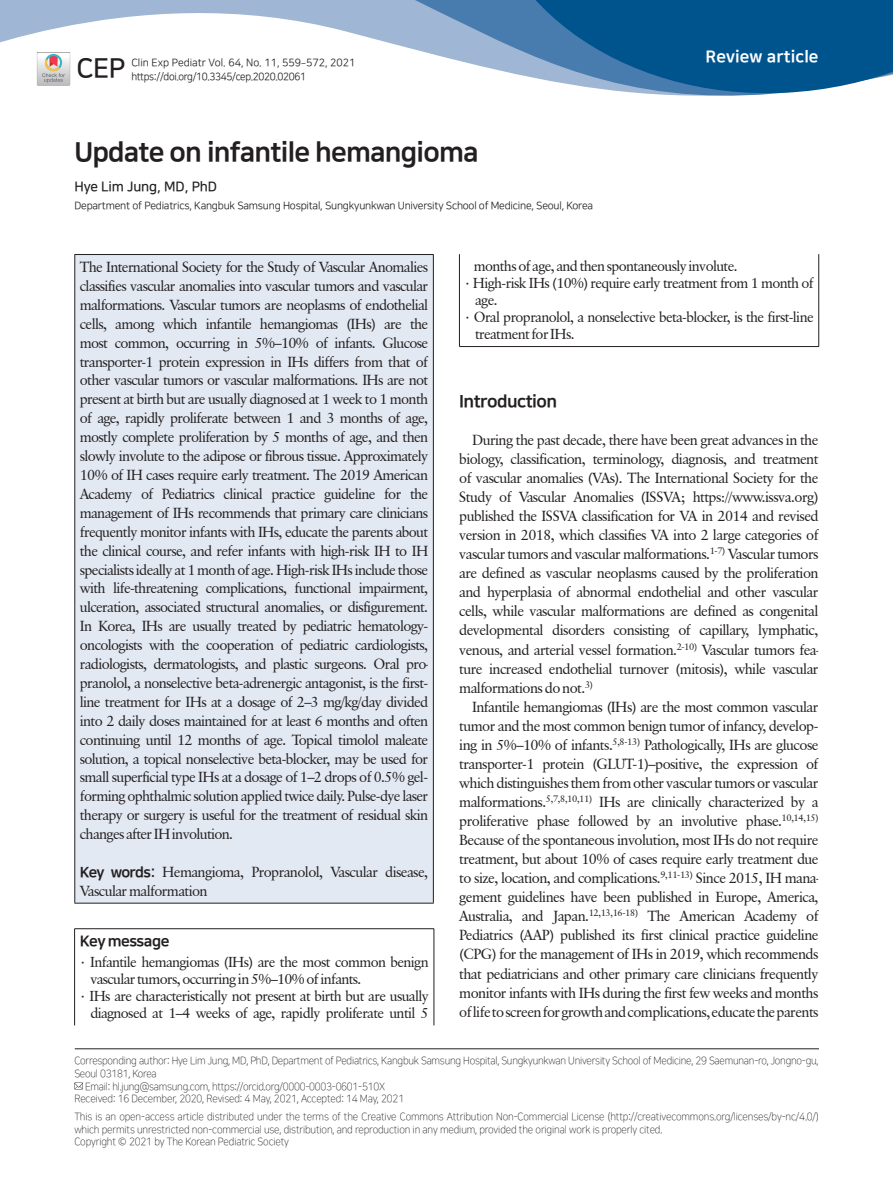
<style>
.page{position:relative;width:893px;height:1191px;background:#fff}
.page>*{position:absolute;margin:0;border:0;box-sizing:border-box;transform-origin:0 0}
.t1{font:27px "Nanum Square EB";letter-spacing:-.03em;color:#231f20}
.t2{font:27px "Nanum Square B";color:#231f20}
.t3{font:17.25px "Nanum Square EB";letter-spacing:-.035em;color:#231f20}
.t4{font:16.5px "Nanum Square EB";letter-spacing:.005em;color:#fff}
.t5{font:15px "Nanum Square EB";letter-spacing:-.03em;color:#231f20}
.t6{font:14.55px/18.9px "Classical Garamond BT";letter-spacing:-.04em;color:#231f20;text-align:justify}
.t7{font:14.4px "Classical Garamond BT";letter-spacing:-.045em;color:#231f20}
.t8{font:13.5px "Nanum Square B";letter-spacing:-.01em;color:#231f20}
.t9{font:10.5px/12.6px "Nanum Square L";letter-spacing:-.015em;color:#231f20;scale:.95 1}
.t10{font:10.5px/13.5px "Nanum Square R";letter-spacing:-.02em;color:#231f20}
.s1{font-family:"Utopia Std"}
.s2{font-family:"Nanum Square B"}
.s3{font-family:"Nanum Square EB"}
</style>
<div class="page">
<svg style="left:0;top:0;width:462px;height:86px"></svg>
<svg style="left:462px;top:0;width:431px;height:96px;fill:#00548e"></svg>
<div style="left:75px;top:254px;width:358px;height:649px;background:#e3e9f3"></div>
<hr style="left:74px;top:254px;width:360px;height:1px;background:#231f20">
<hr style="left:74px;top:255px;width:1px;height:647px;background:#231f20">
<hr style="left:433px;top:255px;width:1px;height:647px;background:#231f20">
<hr style="left:74px;top:902px;width:360px;height:1px;background:#231f20">
<hr style="left:74px;top:928px;width:360px;height:1px;background:#231f20">
<hr style="left:74px;top:929px;width:1px;height:96px;background:#231f20">
<hr style="left:434px;top:929px;width:1px;height:96px;background:#231f20">
<hr style="left:459px;top:254px;width:1px;height:92px;background:#231f20">
<hr style="left:818px;top:254px;width:1px;height:92px;background:#231f20">
<hr style="left:459px;top:346px;width:360px;height:1px;background:#231f20">
<hr style="left:75px;top:1048px;width:744px;height:1px;background:#231f20">
<svg style="left:74px;top:1082px;width:9px;height:7px"></svg>
<h1 class="t2" style="left:77px;top:54px;width:50px">CEP</h1>
<p class="t10" style="left:131px;top:56px;width:226px">Clin Exp Pediatr Vol. 64, No. 11, 559<span class="s1">–</span>572, 2021 https://doi.org/10.3345/cep.2020.02061</p>
<h1 class="t1" style="left:74px;top:137px;width:406px">Update on infantile hemangioma</h1>
<p class="t8" style="left:74px;top:179px;width:144px">Hye Lim Jung, MD, PhD</p>
<p class="t10" style="left:74px;top:199px;width:520px">Department of Pediatrics, Kangbuk Samsung Hospital, Sungkyunkwan University School of Medicine, Seoul, Korea</p>
<p class="t4" style="left:706px;top:48px;width:114px">Review article</p>
<p class="t7" style="left:474px;top:258px;width:265px">months of age, and then spontaneously involute.</p>
<p class="t7" style="left:465px;top:274px;width:351px"><span class="s2">·</span> High-risk IHs (10%) require early treatment from 1 month of</p>
<p class="t7" style="left:475px;top:291px;width:24px">age.</p>
<p class="t7" style="left:465px;top:308px;width:351px"><span class="s2">·</span> Oral propranolol, a nonselective beta-blocker, is the first-line</p>
<p class="t7" style="left:475px;top:325px;width:101px">treatment for IHs.</p>
<p class="t6" style="left:80px;top:257px;width:350px">The International Society for the Study of Vascular Anomalies classifies vascular anomalies into vascular tumors and vascular malformations. Vascular tumors are neoplasms of endothelial cells, among which infantile hemangiomas (IHs) are the most common, occurring in 5%–10% of infants. Glucose transporter-1 protein expression in IHs differs from that of other vascular tumors or vascular malformations. IHs are not present at birth but are usually diagnosed at 1 week to 1 month of age, rapidly proliferate between 1 and 3 months of age, mostly complete proliferation by 5 months of age, and then slowly involute to the adipose or fibrous tissue. Approximately 10% of IH cases require early treatment. The 2019 American Academy of Pediatrics clinical practice guideline for the management of IHs recommends that primary care clinicians frequently monitor infants with IHs, educate the parents about the clinical course, and refer infants with high-risk IH to IH specialists ideally at 1 month of age. High-risk IHs include those with life-threatening complications, functional impairment, ulceration, associated structural anomalies, or disfigurement.<br>In Korea, IHs are usually treated by pediatric hematology&shy;oncologists with the cooperation of pediatric cardiologists, radiologists, dermatologists, and plastic surgeons. Oral pro&shy;pranolol, a nonselective beta-adrenergic antagonist, is the first&shy;line treatment for IHs at a dosage of 2–3 mg/kg/day divided into 2 daily doses maintained for at least 6 months and often continuing until 12 months of age. Topical timolol maleate solution, a topical nonselective beta-blocker, may be used for small superficial type IHs at a dosage of 1–2 drops of 0.5% gel&shy;forming ophthalmic solution applied twice daily. Pulse‑dye laser therapy or surgery is useful for the treatment of residual skin changes after IH involution.</p>
<p class="t6" style="left:80px;top:862px;width:350px"><span class="s3">Key words:</span> Hemangioma, Propranolol, Vascular disease,<br>Vascular malformation</p>
<p class="t5" style="left:80px;top:933px;width:91px">Key message</p>
<p class="t7" style="left:80px;top:953px;width:351px"><span class="s2">·</span> Infantile hemangiomas (IHs) are the most common benign</p>
<p class="t7" style="left:90px;top:970px;width:273px">vascular tumors, occurring in 5%–10% of infants.</p>
<p class="t7" style="left:80px;top:987px;width:351px"><span class="s2">·</span> IHs are characteristically not present at birth but are usually</p>
<p class="t7" style="left:90px;top:1004px;width:340px">diagnosed at 1–4 weeks of age, rapidly proliferate until 5</p>
<p class="t3" style="left:459px;top:392px;width:99px">Introduction</p>
<p class="t6" style="left:459px;top:430px;width:361px;text-indent:13px">During the past decade, there have been great advances in the biology, classification, terminology, diagnosis, and treatment of vascular anomalies (VAs). The International Society for the Study of Vascular Anomalies (ISSVA; https://www.issva.org) published the ISSVA classification for VA in 2014 and revised version in 2018, which classifies VA into 2 large categories of vascular tumors and vascular malformations.<sup>1-7)</sup> Vascular tumors are defined as vascular neoplasms caused by the proliferation and hyperplasia of abnormal endothelial and other vascular cells, while vascular malformations are defined as congenital developmental disorders consisting of capillary, lymphatic, venous, and arterial vessel formation.<sup>2-10)</sup> Vascular tumors fea&shy;ture increased endothelial turnover (mitosis), while vascular malformations do not.<sup>3)</sup></p>
<p class="t6" style="left:459px;top:697px;width:361px;text-indent:13px">Infantile hemangiomas (IHs) are the most common vascular tumor and the most common benign tumor of infancy, develop&shy;ing in 5%–10% of infants.<sup>5,8-13)</sup> Pathologically, IHs are glucose transporter-1 protein (GLUT-1)–positive, the expression of which distinguishes them from other vascular tumors or vascular malformations.<sup>5,7,8,10,11)</sup> IHs are clinically characterized by a proliferative phase followed by an involutive phase.<sup>10,14,15)<br></sup>Because of the spontaneous involution, most IHs do not require treatment, but about 10% of cases require early treatment due to size, location, and complications.<sup>9,11-13)</sup> Since 2015, IH mana&shy;gement guidelines have been published in Europe, America, Australia, and Japan.<sup>12,13,16-18)</sup> The American Academy of Pediatrics (AAP) published its first clinical practice guideline (CPG) for the management of IHs in 2019, which recommends that pediatricians and other primary care clinicians frequently monitor infants with IHs during the first few weeks and months of life to screen for growth and complications, educate the parents</p>
<p class="t9" style="left:74px;top:1055px;width:785px">Corresponding author: Hye Lim Jung, MD, PhD, Department of Pediatrics, Kangbuk Samsung Hospital, Sungkyunkwan University School of Medicine, 29 Saemunan-ro, Jongno-gu,</p>
<p class="t9" style="left:74px;top:1067px;width:88px">Seoul 03181, Korea</p>
<p class="t9" style="left:85px;top:1080px;width:317px">Email: hl.jung@samsung.com, https://orcid.org/0000-0003-0601-510X</p>
<p class="t9" style="left:74px;top:1092px;width:349px">Received: 16 December, 2020, Revised: 4 May, 2021, Accepted: 14 May, 2021</p>
<p class="t9" style="left:74px;top:1110px;width:785px">This is an open-access article distributed under the terms of the Creative Commons Attribution Non-Commercial License (http://creativecommons.org/licenses/by-nc/4.0/) which permits unrestricted non-commercial use, distribution, and reproduction in any medium, provided the original work is properly cited.<br>Copyright © 2021 by The Korean Pediatric Society</p>
</div>
